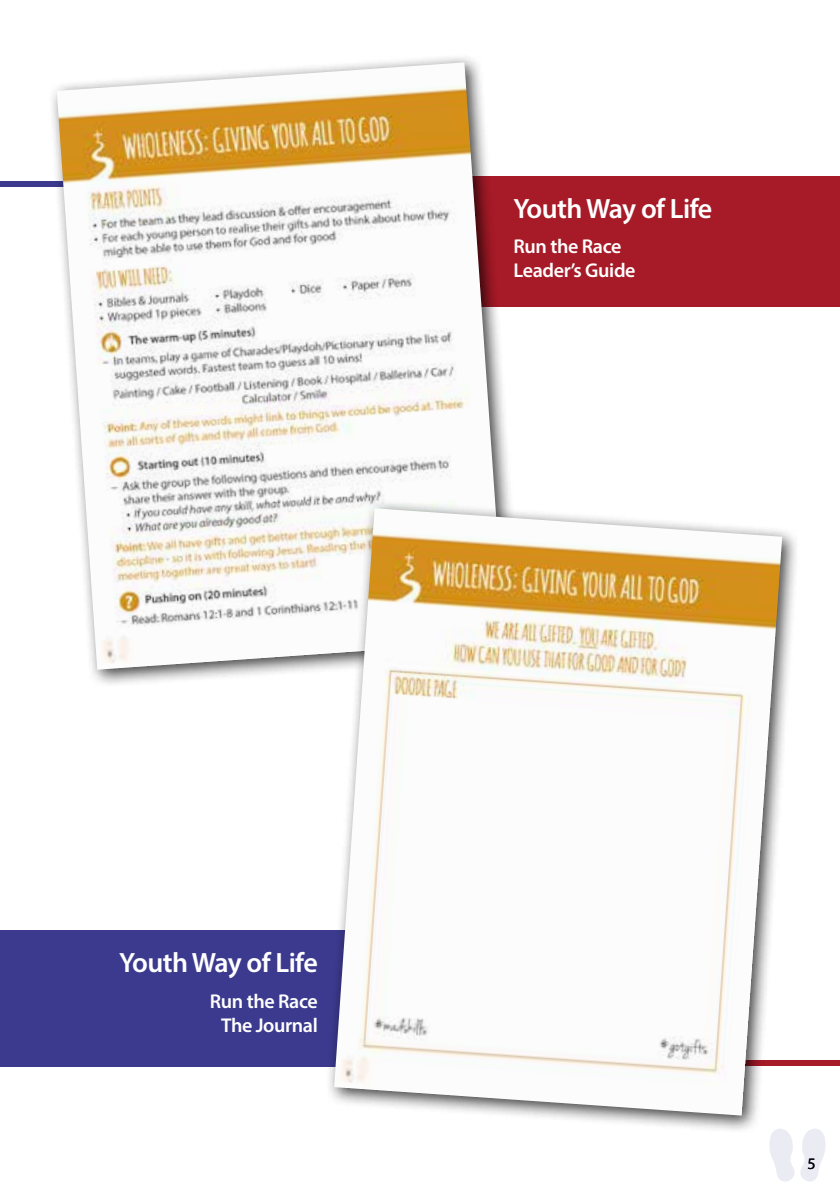
<style>
.page{position:relative;width:840px;height:1191px;background:#fff}
.page>*{position:absolute;margin:0;border:0;box-sizing:border-box;transform-origin:0 0}
.t1{font:600 28px "Myriad Pro";letter-spacing:-.02em;color:#fff}
.t2{font:600 20px/24px "Myriad Pro";letter-spacing:-.02em;color:#fff}
.t3{font:16px "Myriad Pro";color:#000}
</style>
<div class="page">
<div style="left:0;top:1060px;width:839px;height:6px;background:#a71a27"></div>
<div style="left:0;top:181px;width:839px;height:6px;background:#3c3a8e"></div>
<div style="left:0;top:930px;width:680px;height:136px;background:#3c3a8e"></div>
<div style="left:176px;top:176px;width:663px;height:130px;background:#a71a27"></div>
<svg style="left:769px;top:1129px;width:56px;height:52px"></svg>
<div style="left:47px;top:53px;width:476px;height:634px;background:#000;opacity:.75"></div>
<img style="left:57px;top:62px;width:447px;height:607px">
<div style="left:324px;top:499px;width:476px;height:634px;background:#000;opacity:.75"></div>
<img style="left:334px;top:508px;width:447px;height:607px">
<h1 class="t1" style="left:513px;top:191px;width:200px">Youth Way of Life</h1>
<p class="t2" style="left:513px;top:234px;width:123px">Run the Race<br>Leader’s Guide</p>
<h1 class="t1" style="left:119px;top:945px;width:200px">Youth Way of Life</h1>
<p class="t2" style="left:210px;top:988px;width:109px;text-align:center">Run the Race<br>The Journal</p>
<p class="t3" style="left:807px;top:1153px;width:10px">5</p>
</div>
